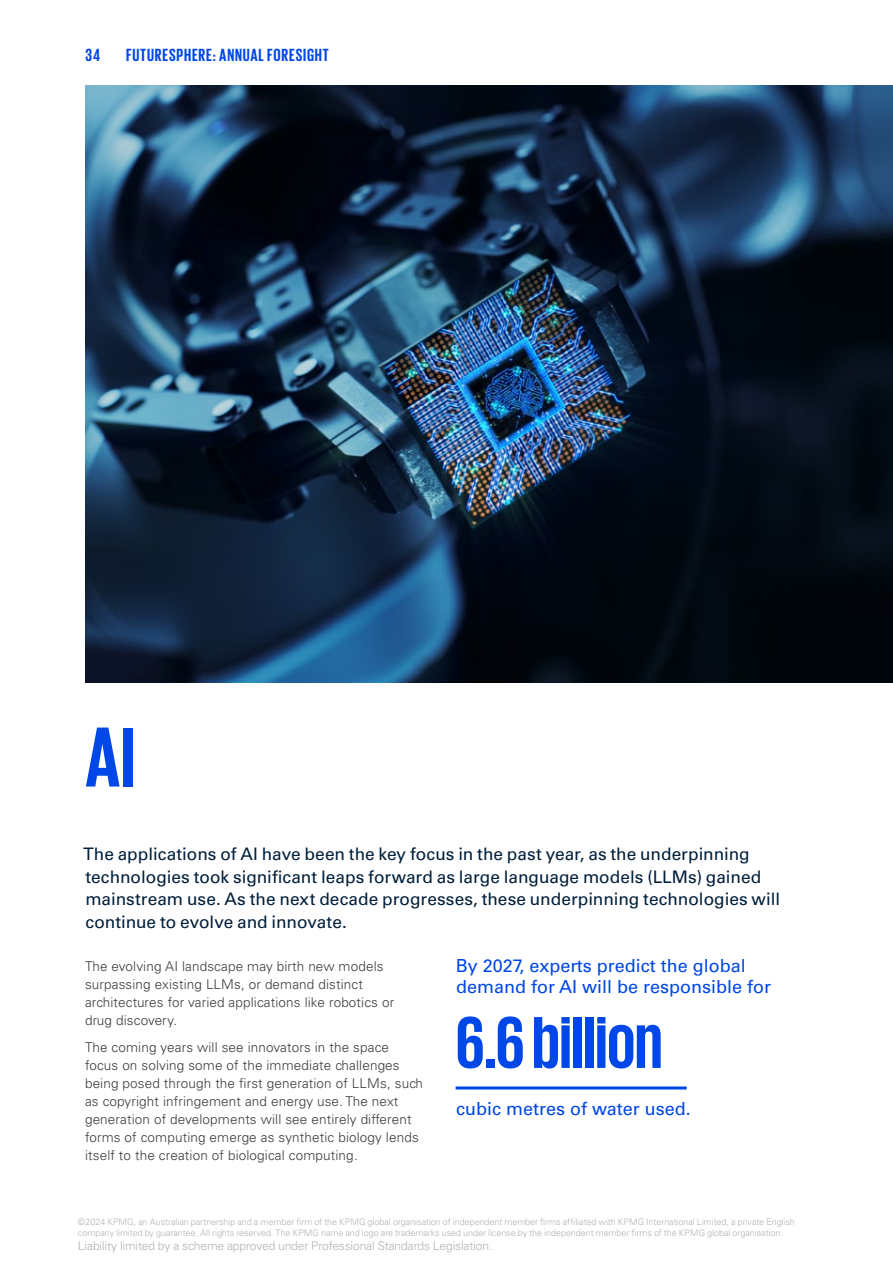
<style>
.page{position:relative;width:893px;height:1263px;background:#fff}
.page>*{position:absolute;margin:0;border:0;box-sizing:border-box;transform-origin:0 0}
.t1{font:700 87px "KPMG";color:#0047e7}
.t2{font:700 75px "KPMG";letter-spacing:-.005em;color:#0047e7}
.t3{font:18px/21.6px "Univers LT Std";color:#0047e7}
.t4{font:700 18px "KPMG";letter-spacing:.045em;color:#0047e7}
.t5{font:17.25px/22.5px "Univers LT Std";color:#001e3a}
.t6{font:300 13.5px/18px "Univers LT Std";letter-spacing:.01em;color:#3c3c3b}
.t7{font:300 12px "Univers LT Std";letter-spacing:-.01em;color:#b3b2b2}
.t8{font:300 9px/10.8px "Univers LT Std";letter-spacing:-.005em;color:#b3b2b2}
</style>
<div class="page">
<img style="left:85px;top:85px;width:808px;height:597px">
<hr style="left:456px;top:1086px;width:231px;height:3px;background:#0047e7">
<h3 class="t4" style="left:86px;top:46px;width:16px">34</h3>
<h3 class="t4" style="left:126px;top:46px;width:204px">FUTURESPHERE: ANNUAL FORESIGHT</h3>
<h1 class="t1" style="left:85px;top:713px;width:52px">AI</h1>
<p class="t5" style="left:83px;top:843px;width:698px">The applications of AI have been the key focus in the past year, as the underpinning technologies took significant leaps forward as large language models (LLMs) gained mainstream use. As the next decade progresses, these underpinning technologies will continue to evolve and innovate.</p>
<p class="t6" style="left:85px;top:957px;width:311px">The evolving AI landscape may birth new models surpassing existing LLMs, or demand distinct architectures for varied applications like robotics or drug discovery.</p>
<p class="t6" style="left:85px;top:1038px;width:339px">The coming years will see innovators in the space focus on solving some of the immediate challenges being posed through the first generation of LLMs, such as copyright infringement and energy use. The next generation of developments will see entirely different forms of computing emerge as synthetic biology lends itself to the creation of biological computing.</p>
<h3 class="t3" style="left:456px;top:954px;width:317px">By 2027, experts predict the global demand for AI will be responsible for</h3>
<h2 class="t2" style="left:456px;top:1005px;width:208px">6.6 billion</h2>
<h3 class="t3" style="left:456px;top:1098px;width:236px">cubic metres of water used.</h3>
<p class="t8" style="left:78px;top:1216px;width:718px">©2024 KPMG, an Australian partnership and a member firm of the KPMG global organisation of independent member firms affiliated with KPMG International Limited, a private English company limited by guarantee. All rights reserved. The KPMG name and logo are trademarks used under license by the independent member firms of the KPMG global organisation.</p>
<p class="t7" style="left:78px;top:1239px;width:416px">Liability limited by a scheme approved under Professional Standards Legislation.</p>
</div>
